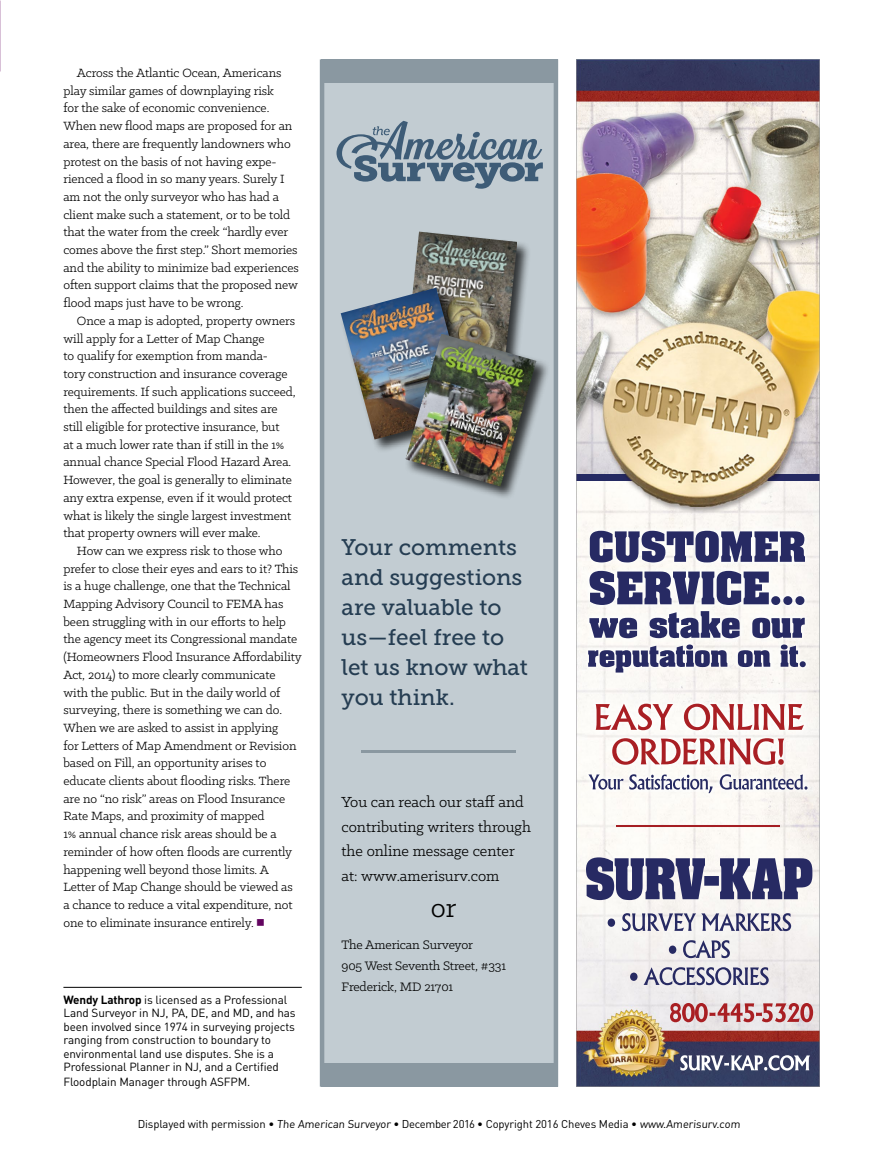
<style>
.page{position:relative;width:878px;height:1161px;background:#fff}
.page>*{position:absolute;margin:0;border:0;box-sizing:border-box;transform-origin:0 0}
.t1{font:30.3px "Klinic Slab";color:#000}
.t2{font:22.5px/30px "Museo Slab 500";color:#253d52}
.t3{font:16.5px/24.8px "Klinic Slab";color:#000}
.t4{font:13.95px/20.9px "Klinic Slab";letter-spacing:-.01em;color:#000}
.t5{font:13.5px/17.7px "Klinic Slab";letter-spacing:-.005em;color:#000}
.t6{font:11.7px/13.6px "DINOT";letter-spacing:-.01em;color:#000}
.t7{font:11.25px "DINOT";letter-spacing:-.01em;color:#000}
.s1{font-family:"Universal Std Newswith Comm Pi";color:#630460}
.s2{font-weight:700}
</style>
<div class="page">
<hr style="left:63px;top:987px;width:239px;height:1px;background:#000">
<div style="left:320px;top:59px;width:238px;height:1028px;background:#c2ccd2;border:4px solid #8a98a1"></div>
<div style="left:404px;top:231px;width:127px;height:155px;background:#000;opacity:.75"></div>
<img style="left:405px;top:232px;width:112px;height:101px">
<div style="left:340px;top:287px;width:144px;height:167px;background:#000;opacity:.75"></div>
<img style="left:341px;top:288px;width:129px;height:152px">
<div style="left:404px;top:333px;width:146px;height:168px;background:#000;opacity:.75"></div>
<img style="left:405px;top:334px;width:131px;height:153px">
<div style="left:322px;top:59px;width:236px;height:24px;background:#8a98a1"></div>
<div style="left:322px;top:1063px;width:236px;height:24px;background:#8a98a1"></div>
<hr style="left:361px;top:750px;width:155px;height:2px;background:#8a98a1">
<svg style="left:336px;top:121px;width:207px;height:68px"></svg>
<div style="left:473px;top:132px;width:7px;height:6px;background:#3e5c77;border-radius:3px"></div>
<img style="left:576px;top:59px;width:243px;height:1028px">
<img style="left:589px;top:531px;width:216px;height:31px">
<img style="left:610px;top:704px;width:193px;height:26px">
<img style="left:576px;top:474px;width:243px;height:7px">
<img style="left:622px;top:913px;width:169px;height:18px">
<img style="left:670px;top:1003px;width:143px;height:19px">
<img style="left:586px;top:857px;width:226px;height:43px">
<img style="left:680px;top:1055px;width:129px;height:16px">
<img style="left:616px;top:825px;width:163px;height:2px">
<p class="t5" style="left:63px;top:64px;width:237px;text-indent:14px">Across the Atlantic Ocean, Americans play similar games of downplaying risk<br>for the sake of economic convenience.<br>When new flood maps are proposed for an area, there are frequently landowners who protest on the basis of not having expe&shy;rienced a flood in so many years. Surely I am not the only surveyor who has had a client make such a statement, or to be told that the water from the creek “hardly ever comes above the first step.” Short memories and the ability to minimize bad experiences often support claims that the proposed new flood maps just have to be wrong.</p>
<p class="t5" style="left:63px;top:311px;width:234px;text-indent:14px">Once a map is adopted, property owners will apply for a Letter of Map Change<br>to qualify for exemption from manda-<br>tory construction and insurance coverage requirements. If such applications succeed, then the affected buildings and sites are still eligible for protective insurance, but<br>at a much lower rate than if still in the 1% annual chance Special Flood Hazard Area.<br>However, the goal is generally to eliminate any extra expense, even if it would protect what is likely the single largest investment that property owners will ever make.</p>
<p class="t5" style="left:63px;top:542px;width:240px;text-indent:14px">How can we express risk to those who prefer to close their eyes and ears to it? This is a huge challenge, one that the Technical Mapping Advisory Council to FEMA has been struggling with in our efforts to help the agency meet its Congressional mandate (Homeowners Flood Insurance Affordability Act, 2014) to more clearly communicate with the public. But in the daily world of surveying, there is something we can do.<br>When we are asked to assist in applying<br>for Letters of Map Amendment or Revision based on Fill, an opportunity arises to educate clients about flooding risks. There are no “no risk” areas on Flood Insurance Rate Maps, and proximity of mapped<br>1% annual chance risk areas should be a reminder of how often floods are currently happening well beyond those limits. A Letter of Map Change should be viewed as a chance to reduce a vital expenditure, not one to eliminate insurance entirely. <span class="s1">◾</span></p>
<p class="t6" style="left:63px;top:992px;width:234px"><span class="s2">Wendy Lathrop</span> is licensed as a Professional Land Surveyor in NJ, PA, DE, and MD, and has been involved since 1974 in surveying projects ranging from construction to boundary to environmental land use disputes. She is a Professional Planner in NJ, and a Certified Floodplain Manager through ASFPM.</p>
<h2 class="t2" style="left:341px;top:533px;width:188px">Your comments and suggestions are valuable to us—feel free to let us know what you think.</h2>
<p class="t3" style="left:341px;top:789px;width:191px">You can reach our staff and contributing writers through the online message center at: www.amerisurv.com</p>
<h1 class="t1" style="left:430px;top:888px;width:27px">or</h1>
<p class="t4" style="left:341px;top:934px;width:166px">The American Surveyor<br>905 West Seventh Street, #331<br>Frederick, MD 21701</p>
<p class="t7" style="left:138px;top:1116px;width:605px">Displayed with permission • The American Surveyor • December 2016 • Copyright 2016 Cheves Media • www.Amerisurv.com</p>
</div>
